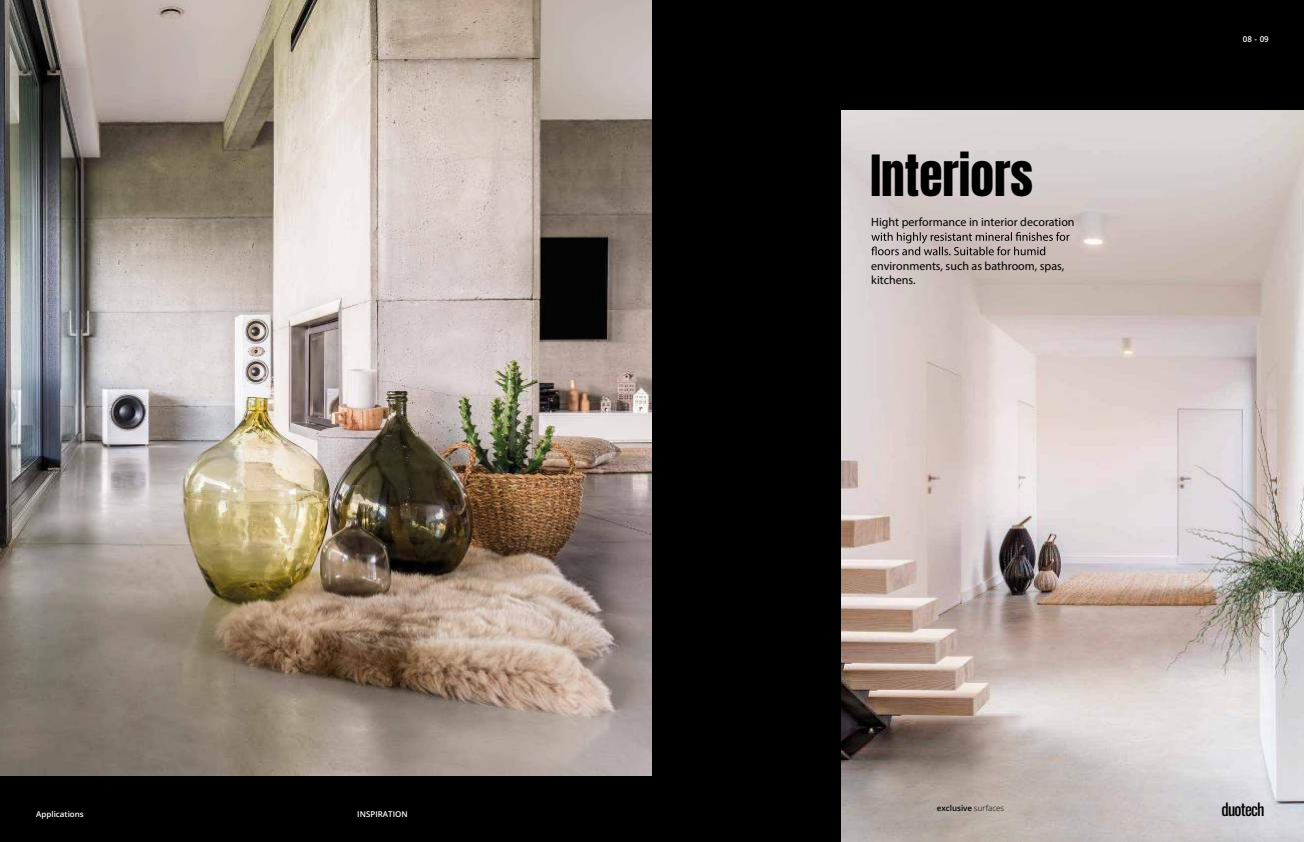
<style>
.page{position:relative;width:1304px;height:842px;background:#000}
.page>*{position:absolute;margin:0;border:0;box-sizing:border-box;transform-origin:0 0}
.t1{font:47.4px "Anton";color:#000}
.t2{font:16.6px "Oswald";letter-spacing:-.05em;color:#000}
.t3{font:12px/14.4px "Myriad Pro";color:#000}
.t4{font:600 8px "Open Sans";color:#fff}
.t5{font:600 8px "Open Sans";color:#000}
.s1{font-weight:300}
</style>
<div class="page">
<img style="left:842px;top:111px;width:462px;height:731px">
<img style="left:0;top:0;width:652px;height:775px">
<svg style="left:871px;top:232px;width:199px;height:23px;background:#a79c9a"></svg>
<p class="t4" style="left:36px;top:811px;width:49px">Applications</p>
<p class="t4" style="left:357px;top:811px;width:52px">INSPIRATION</p>
<h1 class="t1" style="left:871px;top:152px;width:164px">Interiors</h1>
<p class="t3" style="left:871px;top:216px;width:205px">Hight performance in interior decoration</p>
<p class="t3" style="left:871px;top:259px;width:195px">environments, such as bathroom, spas, kitchens.</p>
<p class="t4" style="left:1243px;top:35px;width:28px">08 - 09</p>
<p class="t5" style="left:937px;top:805px;width:69px">exclusive <span class="s1">surfaces</span></p>
<h2 class="t2" style="left:1221px;top:803px;width:45px">duotech</h2>
</div>
